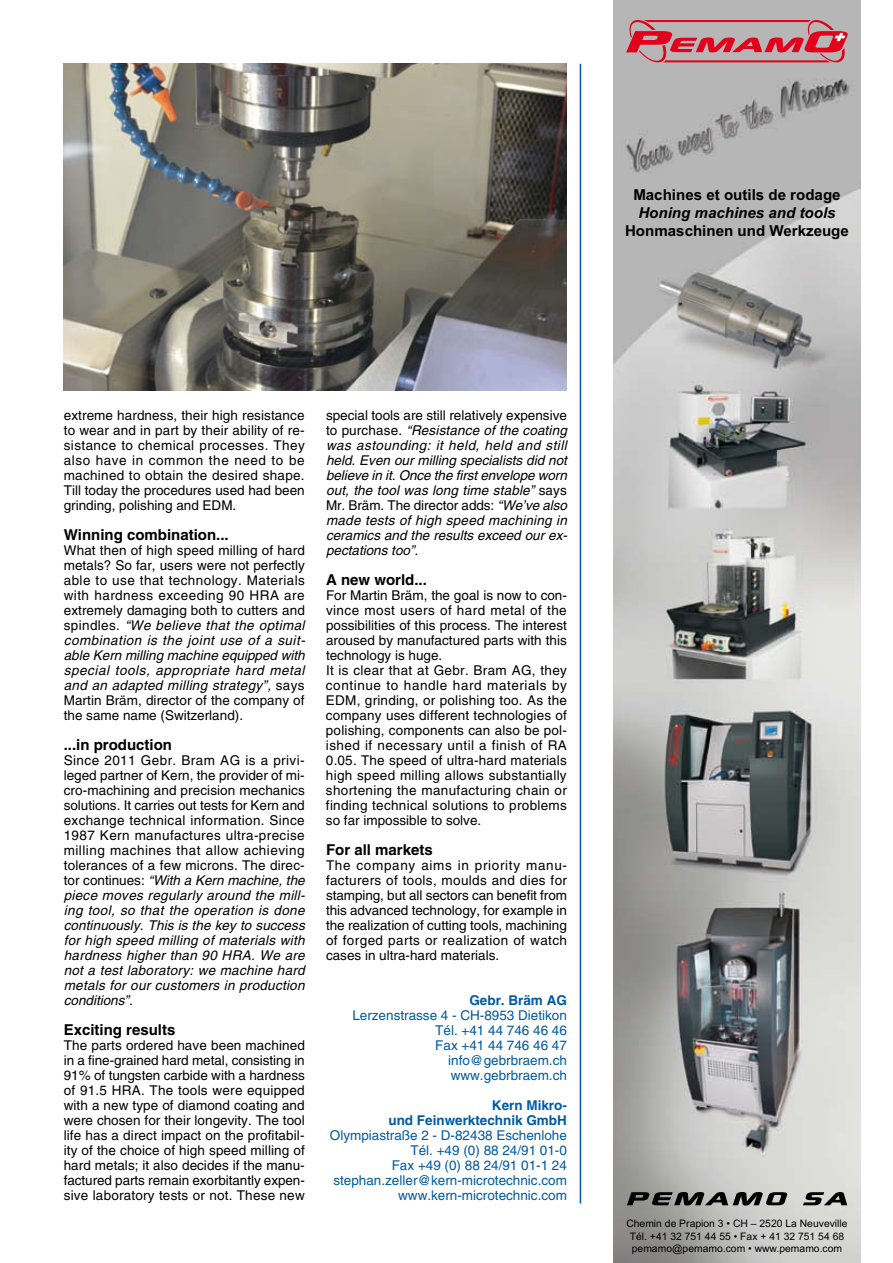
<style>
.page{position:relative;width:893px;height:1263px;background:#fff}
.page>*{position:absolute;margin:0;border:0;box-sizing:border-box;transform-origin:0 0}
.t1{font:700 15.15px "Arial";color:#000}
.t2{font:italic 700 15.15px "Arial";color:#000}
.t3{font:700 15px "Helvetica";color:#000}
.t4{font:13.5px/15px "Helvetica";letter-spacing:.01em;color:#000;text-align:justify}
.t5{font:italic 13.5px/15px "Helvetica";letter-spacing:.02em;color:#000;text-align:justify}
.t6{font:13.5px/15px "Helvetica";color:#005aa2;text-align:right}
.t7{font:700 13.5px/15px "Helvetica";color:#005aa2;text-align:right}
.t8{font:10.35px/12.5px "Arial";color:#000;text-align:center}
.s1{font-style:normal}
.s2{font-style:italic}
</style>
<div class="page">
<img style="left:64px;top:64px;width:503px;height:326px">
<img style="left:613px;top:0;width:248px;height:1263px">
<svg style="left:627px;top:1192px;width:161px;height:13px;background:#525251"></svg>
<svg style="left:803px;top:1192px;width:44px;height:13px"></svg>
<svg style="left:626px;top:18px;width:223px;height:46px;background:#c47c84"></svg>
<hr style="left:580px;top:64px;width:1px;height:1139px;background:#005aa2">
<p class="t1" style="left:633px;top:184px;width:209px">Machines et outils de rodage</p>
<p class="t2" style="left:638px;top:202px;width:199px">Honing machines and tools</p>
<p class="t1" style="left:625px;top:220px;width:225px">Honmaschinen und Werkzeuge</p>
<p class="t4" style="left:64px;top:408px;width:242px">extreme hardness, their high resistance to wear and in part by their ability of re&shy;sistance to chemical processes. They also have in common the need to be machined to obtain the desired shape.<br>Till today the procedures used had been grinding, polishing and EDM.</p>
<p class="t3" style="left:64px;top:525px;width:167px">Winning combination...</p>
<p class="t4" style="left:64px;top:543px;width:243px">What then of high speed milling of hard metals? So far, users were not perfectly able to use that technology. Materials with hardness exceeding 90 HRA</p>
<p class="t5" style="left:64px;top:588px;width:243px;text-indent:221px"><span class="s1">are extremely damaging both to cutters and spindles.</span> “We believe that the optimal combination is the joint use of a suit&shy;able Kern milling machine equipped with special tools, appropriate hard metal and an adapted milling strategy”, <span class="s1">says Martin Bräm, director of the company of the same name (Switzerland).</span></p>
<p class="t3" style="left:64px;top:735px;width:110px">...in production</p>
<p class="t4" style="left:64px;top:753px;width:243px">Since 2011 Gebr. Bram AG is a privi&shy;leged partner of Kern, the provider of mi&shy;cro-machining and precision mechanics solutions. It carries out tests for Kern and exchange technical information. Since 1987 Kern manufactures ultra-precise milling machines that allow achieving tolerances of a few microns. The direc&shy;tor continues: <span class="s2">“With a Kern machine, the piece moves regularly around the mill&shy;ing tool, so that the operation is done continuously. This is the key to success for high speed milling of materials with hardness higher than 90 HRA. We are not a test laboratory: we machine hard metals for our customers in production conditions”.</span></p>
<p class="t3" style="left:64px;top:1020px;width:113px">Exciting results</p>
<p class="t4" style="left:64px;top:1038px;width:243px">The parts ordered have been machined in a fine-grained hard metal, consisting in 91% of tungsten carbide with a hardness of 91.5 HRA</p>
<p class="t4" style="left:64px;top:1083px;width:243px;text-indent:77px">. The tools were equipped with a new type of diamond coating and were chosen for their longevity. The tool life has a direct impact on the profitabil&shy;ity of the choice of high speed milling of hard metals; it also decides if the manu&shy;factured parts remain exorbitantly expen&shy;sive laboratory tests or not. These new</p>
<p class="t5" style="left:326px;top:408px;width:243px"><span class="s1">special tools are still relatively expensive to purchase.</span> “Resistance of the coating was astounding: it held, held and still held. Even our milling specialists did not believe in it. Once the first envelope worn out, the tool was long time stable” <span class="s1">says Mr. Bräm. The director adds:</span> “We’ve also made tests of high speed machining in ceramics and the results exceed our ex&shy;pectations too”.</p>
<p class="t3" style="left:326px;top:570px;width:102px">A new world...</p>
<p class="t4" style="left:326px;top:588px;width:242px;text-align:left">For Martin Bräm, the goal is now to con&shy;vince most users of hard metal of the possibilities of this process. The interest aroused by manufactured parts with this technology is huge.<br>It is clear that at Gebr. Bram AG , they continue to handle hard materials by EDM, grinding, or polishing too. As the company uses different technologies of polishing, components can also be pol&shy;ished if necessary until a finish of RA 0.05. The speed of ultra-hard materials high speed milling allows substantially shortening the manufacturing chain or finding technical solutions to problems so far impossible to solve.</p>
<p class="t3" style="left:326px;top:840px;width:108px">For all markets</p>
<p class="t4" style="left:326px;top:858px;width:243px">The company aims in priority manu&shy;facturers of tools, moulds and dies for stamping, but all sectors can benefit from this advanced technology, for example in the realization of cutting tools, machining of forged parts or realization of watch cases in ultra-hard materials.</p>
<p class="t7" style="left:469px;top:992px;width:99px">Gebr. Bräm AG</p>
<p class="t6" style="left:352px;top:1008px;width:216px">Lerzenstrasse 4 - CH -8953 Dietikon<br>Tél. +41 44 746 46 46<br>Fax +41 44 746 46 47 info@gebrbraem.ch www.gebrbraem.ch</p>
<p class="t7" style="left:388px;top:1097px;width:180px">Kern Mikro-<br>und Feinwerktechnik GmbH</p>
<p class="t6" style="left:330px;top:1128px;width:239px">Olympiastraße 2 - D-82438 Eschenlohe<br>Tél. +49 (0) 88 24/91 01-0<br>Fax +49 (0) 88 24/91 01-1 24 stephan.zeller@kern-microtechnic.com www.kern-microtechnic.com</p>
<p class="t8" style="left:626px;top:1217px;width:223px">Chemin de Prapion 3 • CH – 2520 La Neuveville<br>Tél. +41 32 751 44 55 • Fax + 41 32 751 54 68 pemamo@pemamo.com • www.pemamo.com</p>
</div>
